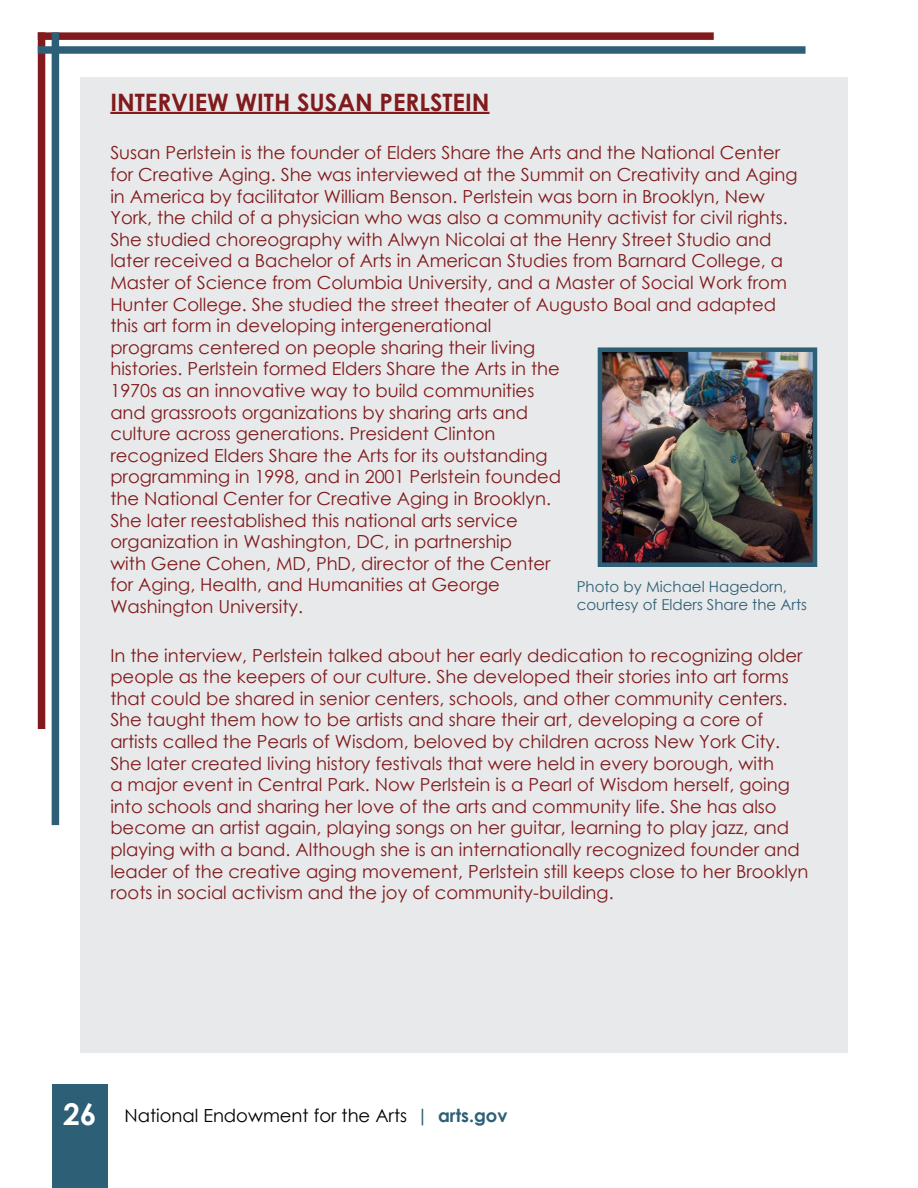
<style>
.page{position:relative;width:918px;height:1188px;background:#fff}
.page>*{position:absolute;margin:0;border:0;box-sizing:border-box;transform-origin:0 0}
.SideBar_Title{font:700 24px "Century Gothic";color:#801a1c}
.Sidebar_Text{font:18px/21.6px "Century Gothic";color:#801a1c}
.t1{font:18px "Century Gothic";color:#000}
.Caption-_Blue{font:15px/18px "Century Gothic";color:#2d6077}
.s1{font-weight:700;font-size:30px;color:#fff}
.s2{font-weight:700;color:#2d6077}
</style>
<div class="page">
<div style="left:52px;top:1085px;width:55px;height:103px;background:#2d6077"></div>
<div style="left:80px;top:78px;width:768px;height:975px;background:#e8e9ea"></div>
<hr style="left:110px;top:112px;width:380px;height:2px;background:#801a1c">
<div style="left:38px;top:32px;width:7px;height:697px;background:#801a1c"></div>
<div style="left:38px;top:46px;width:768px;height:8px;background:#2d6077"></div>
<div style="left:38px;top:32px;width:676px;height:8px;background:#801a1c"></div>
<div style="left:52px;top:32px;width:7px;height:793px;background:#2d6077"></div>
<img style="left:603px;top:352px;width:209px;height:210px">
<div style="left:598px;top:347px;width:219px;height:220px;border:4px solid #2d6077"></div>
<p class="SideBar_Title" style="left:110px;top:84px;width:381px">INTERVIEW WITH SUSAN PERLSTEIN</p>
<p class="Sidebar_Text" style="left:110px;top:142px;width:689px">Susan Perlstein is the founder of Elders Share the Arts and the National Center for Creative Aging. She was interviewed at the Summit on Creativity and Aging in America by facilitator William Benson. Perlstein was born in Brooklyn, New York, the child of a physician who was also a community activist for civil rights.<br>She studied choreography with Alwyn Nicolai at the Henry Street Studio and later received a Bachelor of Arts in American Studies from Barnard College, a Master of Science from Columbia University, and a Master of Social Work from Hunter College. She studied the street theater of Augusto Boal and adapted this art form in developing intergenerational<br>programs centered on people sharing their living<br>histories. Perlstein formed Elders Share the Arts in the<br>1970s as an innovative way to build communities<br>and grassroots organizations by sharing arts and<br>culture across generations. President Clinton<br>recognized Elders Share the Arts for its outstanding<br>programming in 1998, and in 2001 Perlstein founded<br>the National Center for Creative Aging in Brooklyn.<br>She later reestablished this national arts service<br>organization in Washington, DC, in partnership<br>with Gene Cohen, MD, PhD, director of the Center<br>for Aging, Health, and Humanities at George<br>Washington University.</p>
<p class="Sidebar_Text" style="left:110px;top:644px;width:700px">In the interview, Perlstein talked about her early dedication to recognizing older people as the keepers of our culture. She developed their stories into art forms that could be shared in senior centers, schools, and other community centers.<br>She taught them how to be artists and share their art, developing a core of artists called the Pearls of Wisdom, beloved by children across New York City.<br>She later created living history festivals that were held in every borough, with<br>a major event in Central Park. Now Perlstein is a Pearl of Wisdom herself, going into schools and sharing her love of the arts and community life. She has also become an artist again, playing songs on her guitar, learning to play jazz, and playing with a band. Although she is an internationally recognized founder and leader of the creative aging movement, Perlstein still keeps close to her Brooklyn roots in social activism and the joy of community-building.</p>
<p class="Caption-_Blue" style="left:577px;top:578px;width:232px">Photo by Michael Hagedorn, courtesy of Elders Share the Arts</p>
<p class="t1" style="left:63px;top:1103px;width:446px"><span class="s1">26</span> National Endowment for the Arts <span class="s2">| arts.gov</span></p>
</div>
